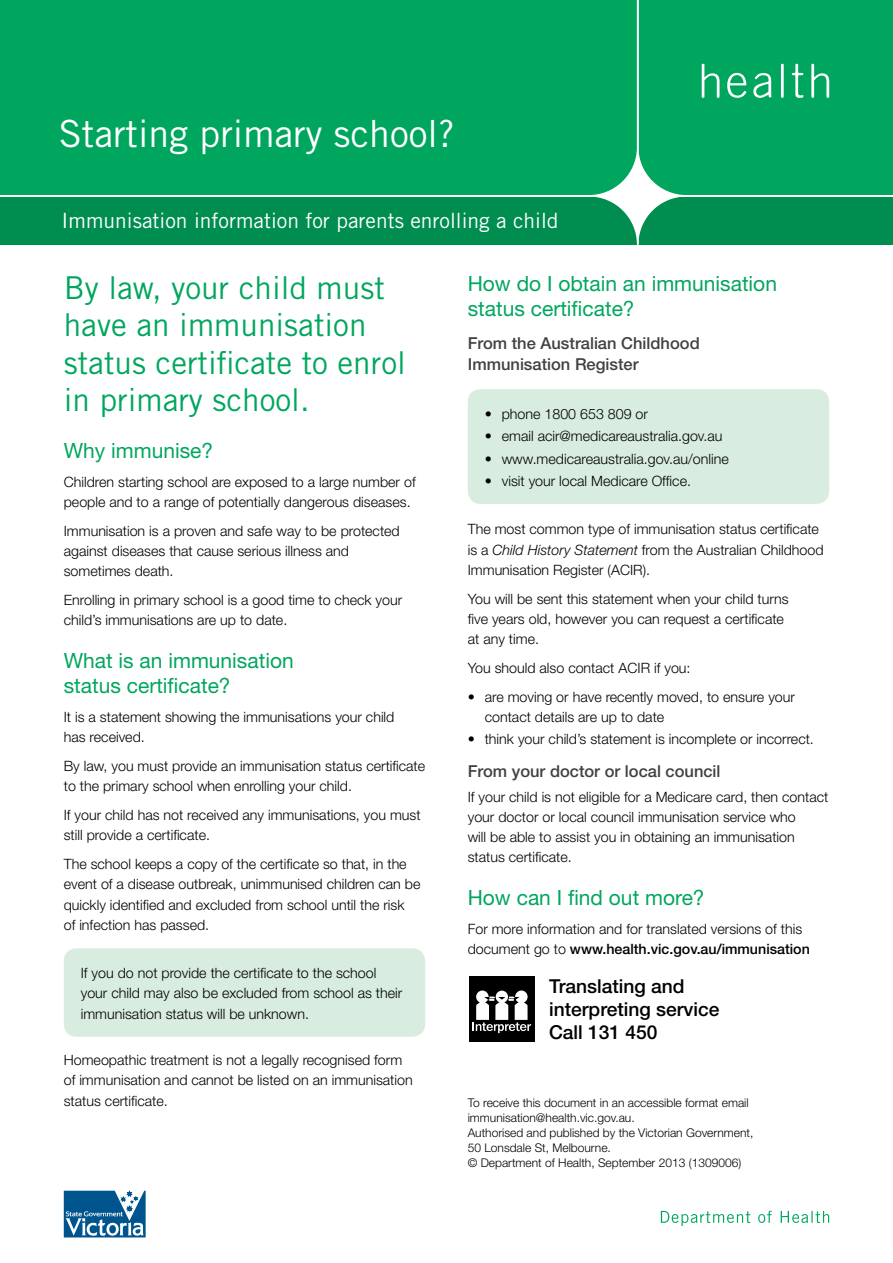
<style>
.page{position:relative;width:893px;height:1263px;background:#fff}
.page>*{position:absolute;margin:0;border:0;box-sizing:border-box;transform-origin:0 0}
.t1{font:37.5px "Trade Gothic LT";color:#fff}
.t2{font:31.5px/37.5px "Trade Gothic LT";color:#00a65e}
.t3{font:21px/25.5px "Helvetica Neue LT";color:#00a65e}
.t4{font:21px "Trade Gothic LT";color:#fff}
.t5{font:500 19.2px/23.1px "Helvetica Neue LT";color:#000}
.t6{font:500 16.5px/20.2px "Helvetica Neue LT";color:#414042}
.t7{font:300 14.25px/20.2px "Helvetica Neue LT";color:#000}
.t8{font:300 12px/15px "Helvetica Neue LT";color:#000}
.s1{font-style:italic}
.s2{font-weight:500}
</style>
<div class="page">
<svg style="left:661px;top:1211px;width:168px;height:15px"></svg>
<svg style="left:0;top:0;width:893px;height:245px;background:#04a25e"></svg>
<hr style="left:781px;top:64px;width:3px;height:34px;background:#fff">
<svg style="left:753px;top:73px;width:18px;height:25px"></svg>
<svg style="left:702px;top:64px;width:17px;height:34px"></svg>
<svg style="left:811px;top:64px;width:18px;height:34px"></svg>
<svg style="left:727px;top:73px;width:20px;height:25px"></svg>
<svg style="left:792px;top:64px;width:11px;height:34px"></svg>
<svg style="left:64px;top:1191px;width:82px;height:46px"></svg>
<div style="left:64px;top:948px;width:361px;height:89px;background:#d8ede0;border-radius:13px"></div>
<div style="left:468px;top:389px;width:361px;height:115px;background:#d8ede0;border-radius:13px"></div>
<div style="left:469px;top:976px;width:66px;height:66px;background:#000"></div>
<svg style="left:473px;top:990px;width:58px;height:43px"></svg>
<h1 class="t1" style="left:59px;top:111px;width:397px">Starting primary school?</h1>
<h3 class="t4" style="left:62px;top:208px;width:498px">Immunisation information for parents enrolling a child</h3>
<h2 class="t2" style="left:64px;top:268px;width:344px">By law, your child must have an immunisation status certificate to enrol in primary school.</h2>
<h3 class="t3" style="left:64px;top:437px;width:151px">Why immunise?</h3>
<p class="t7" style="left:64px;top:471px;width:353px">Children starting school are exposed to a large number of people and to a range of potentially dangerous diseases.</p>
<p class="t7" style="left:64px;top:520px;width:338px">Immunisation is a proven and safe way to be protected against diseases that cause serious illness and sometimes death.</p>
<p class="t7" style="left:64px;top:589px;width:340px">Enrolling in primary school is a good time to check your child’s immunisations are up to date.</p>
<h3 class="t3" style="left:64px;top:647px;width:231px">What is an immunisation status certificate?</h3>
<p class="t7" style="left:64px;top:706px;width:332px">It is a statement showing the immunisations your child has received.</p>
<p class="t7" style="left:64px;top:756px;width:363px">By law, you must provide an immunisation status certificate to the primary school when enrolling your child.</p>
<p class="t7" style="left:64px;top:805px;width:358px">If your child has not received any immunisations, you must still provide a certificate.</p>
<p class="t7" style="left:64px;top:854px;width:358px">The school keeps a copy of the certificate so that, in the event of a disease outbreak, unimmunised children can be quickly identified and excluded from school until the risk<br>of infection has passed.</p>
<p class="t7" style="left:81px;top:962px;width:323px">If you do not provide the certificate to the school your child may also be excluded from school as their immunisation status will be unknown.</p>
<p class="t7" style="left:64px;top:1050px;width:350px">Homeopathic treatment is not a legally recognised form of immunisation and cannot be listed on an immunisation status certificate.</p>
<h3 class="t3" style="left:468px;top:270px;width:311px">How do I obtain an immunisation status certificate?</h3>
<p class="t6" style="left:468px;top:333px;width:233px">From the Australian Childhood<br>Immunisation Register</p>
<p class="t7" style="left:485px;top:403px;width:165px">• phone 1800 653 809 or</p>
<p class="t7" style="left:485px;top:426px;width:239px">• email acir@medicareaustralia.gov.au</p>
<p class="t7" style="left:485px;top:448px;width:246px">• www.medicareaustralia.gov.au/online</p>
<p class="t7" style="left:485px;top:470px;width:208px">• visit your local Medicare Office.</p>
<p class="t7" style="left:468px;top:519px;width:357px">The most common type of immunisation status certificate is a <span class="s1">Child History Statement</span> from the Australian Childhood<br>Immunisation Register (ACIR).</p>
<p class="t7" style="left:468px;top:588px;width:322px">You will be sent this statement when your child turns five years old, however you can request a certificate at any time.</p>
<p class="t7" style="left:468px;top:657px;width:224px">You should also contact ACIR if you:</p>
<p class="t7" style="left:485px;top:686px;width:312px;text-indent:-17px">• are moving or have recently moved, to ensure your contact details are up to date</p>
<p class="t7" style="left:468px;top:729px;width:348px">• think your child’s statement is incomplete or incorrect.</p>
<p class="t6" style="left:468px;top:761px;width:254px">From your doctor or local council</p>
<p class="t7" style="left:468px;top:786px;width:362px">If your child is not eligible for a Medicare card, then contact your doctor or local council immunisation service who<br>will be able to assist you in obtaining an immunisation status certificate.</p>
<h3 class="t3" style="left:468px;top:884px;width:238px">How can I find out more?</h3>
<p class="t7" style="left:468px;top:918px;width:344px">For more information and for translated versions of this document go to <span class="s2">www.health.vic.gov.au/immunisation</span></p>
<h3 class="t5" style="left:549px;top:975px;width:172px">Translating and interpreting service<br>Call 131 450</h3>
<p class="t8" style="left:468px;top:1095px;width:287px">To receive this document in an accessible format email immunisation@health.vic.gov.au.<br>Authorised and published by the Victorian Government, 50 Lonsdale St, Melbourne.<br>© Department of Health, September 2013 (1309006)</p>
</div>
